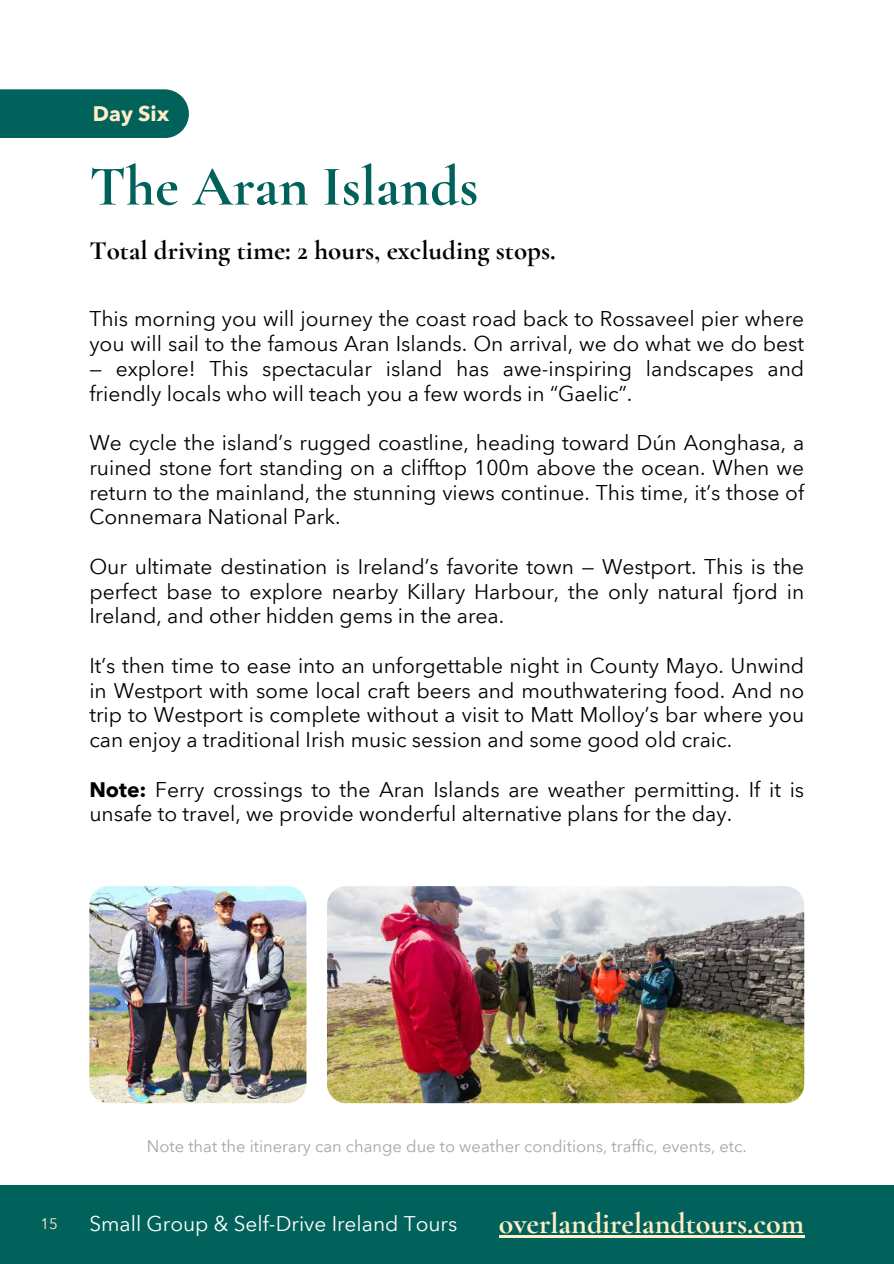
<style>
.page{position:relative;width:894px;height:1264px;background:#fff}
.page>*{position:absolute;margin:0;border:0;box-sizing:border-box;transform-origin:0 0}
.t1{font:700 57px "Cormorant Garamond";color:#00625b}
.t2{font:700 30px "Cormorant Garamond";color:#ffeec6}
.t3{font:700 27px "Cormorant Garamond";color:#000}
.t4{font:21px/24.8px "Avenir Next Arabic";color:#000}
.t5{font:700 21px "Avenir Next Arabic";color:#ffeec6}
.t6{font:20.85px "Avenir Next Arabic";color:#fff}
.t7{font:16.5px "Avenir Next Arabic";color:#a6a6a6}
.t8{font:15px "Avenir Next Arabic";color:#ffeec6}
.s1{font-weight:700}
</style>
<div class="page">
<div style="left:0;top:1184px;width:893px;height:79px;background:#00625b"></div>
<hr style="left:498px;top:1235px;width:306px;height:2px;background:#ffeec6">
<div style="left:0;top:89px;width:189px;height:49px;background:#00625b"></div>
<img style="left:327px;top:886px;width:477px;height:217px">
<img style="left:89px;top:886px;width:217px;height:217px;border-radius:19px">
<p class="t5" style="left:93px;top:101px;width:78px">Day Six</p>
<h1 class="t1" style="left:89px;top:152px;width:390px">The Aran Islands</h1>
<p class="t3" style="left:89px;top:234px;width:468px">Total driving time: 2 hours, excluding stops.</p>
<p class="t4" style="left:89px;top:306px;width:716px">This morning you will journey the coast road back to Rossaveel pier where you will sail to the famous Aran Islands. On arrival, we do what we do best</p>
<p class="t4" style="left:89px;top:356px;width:716px">— explore! This spectacular island has awe-inspiring landscapes and friendly locals who will teach you a few words in “Gaelic”.</p>
<p class="t4" style="left:89px;top:430px;width:716px;text-align:justify">We cycle the island’s rugged coastline, heading toward Dún Aonghasa, a ruined stone fort standing on a clifftop 100m above the ocean. When we return to the mainland, the stunning views continue. This time, it’s those of Connemara National Park.</p>
<p class="t4" style="left:89px;top:554px;width:716px;text-align:justify">Our ultimate destination is Ireland’s favorite town — Westport. This is the perfect base to explore nearby Killary Harbour, the only natural fjord in Ireland, and other hidden gems in the area.</p>
<p class="t4" style="left:89px;top:653px;width:716px;text-align:justify">It’s then time to ease into an unforgettable night in County Mayo. Unwind in Westport with some local craft beers and mouthwatering food. And no trip to Westport is complete without a visit to Matt Molloy’s bar where you can enjoy a traditional Irish music session and some good old craic.</p>
<p class="t4" style="left:89px;top:777px;width:716px"><span class="s1">Note:</span> Ferry crossings to the Aran Islands are weather permitting. If it is unsafe to travel, we provide wonderful alternative plans for the day.</p>
<p class="t7" style="left:147px;top:1136px;width:601px">Note that the itinerary can change due to weather conditions, traffic, events, etc.</p>
<p class="t8" style="left:40px;top:1214px;width:19px">15</p>
<p class="t6" style="left:89px;top:1211px;width:369px">Small Group &amp; Self-Drive Ireland Tours</p>
<h2 class="t2" style="left:498px;top:1205px;width:307px">overlandirelandtours.com</h2>
</div>
